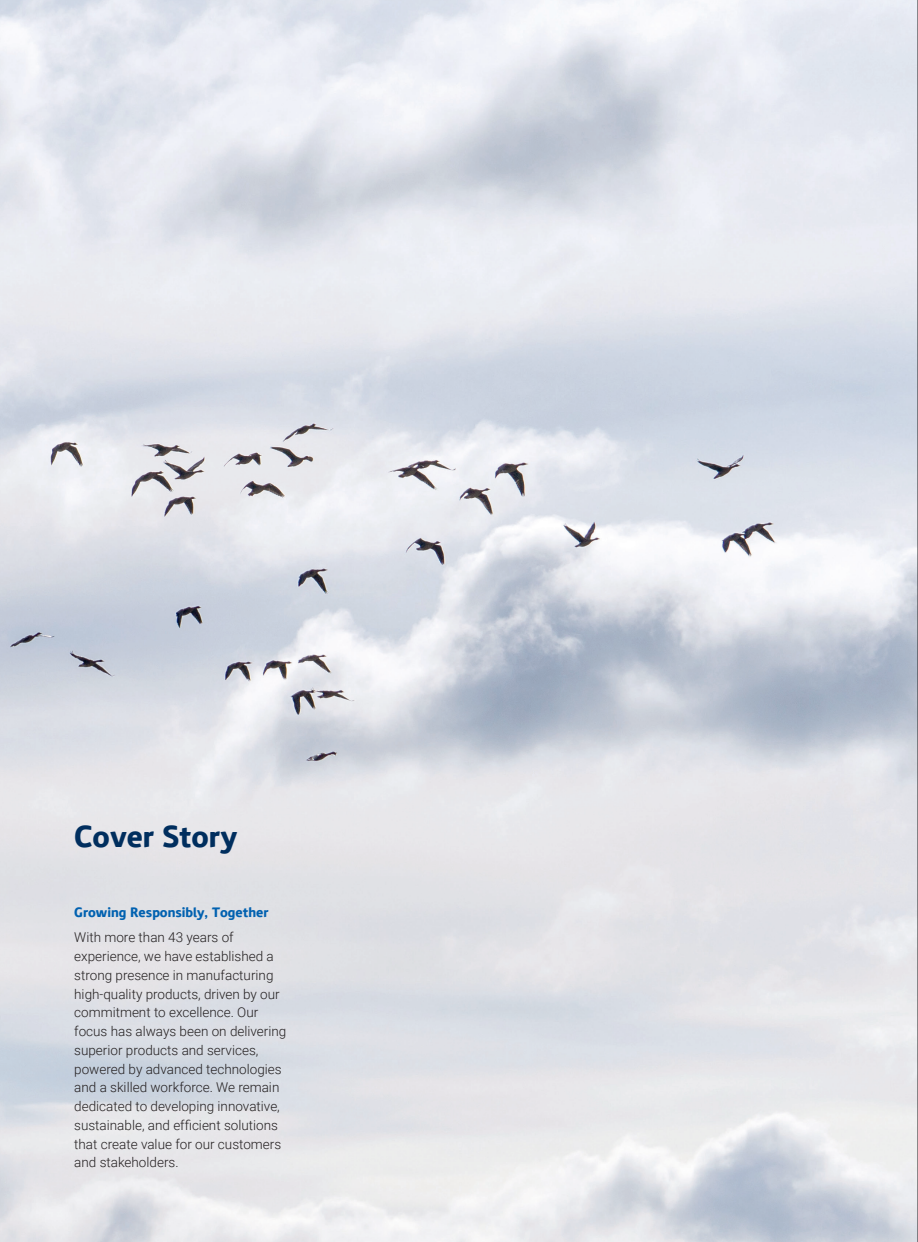
<style>
.page{position:relative;width:918px;height:1242px;background:#fff}
.page>*{position:absolute;margin:0;border:0;box-sizing:border-box;transform-origin:0 0}
.bold_heading{font:30px "Barclays Expert Sans Headline";color:#002e5e}
.t1{font:300 13.5px/18.8px "Roboto";color:#231f20}
.t2{font:13.5px "Barclays Expert Sans Headline";color:#0161b0}
</style>
<div class="page">
<img style="left:0;top:0;width:917px;height:1242px">
<hr style="left:917px;top:0;width:1px;height:1242px;background:#231f20">
<p class="bold_heading" style="left:74px;top:823px;width:165px">Cover Story</p>
<p class="t2" style="left:74px;top:906px;width:196px">Growing Responsibly, Together</p>
<p class="t1" style="left:74px;top:928px;width:214px">With more than 43 years of experience, we have established a strong presence in manufacturing high-quality products, driven by our commitment to excellence. Our focus has always been on delivering superior products and services, powered by advanced technologies and a skilled workforce. We remain dedicated to developing innovative, sustainable, and efficient solutions that create value for our customers and stakeholders.</p>
</div>
